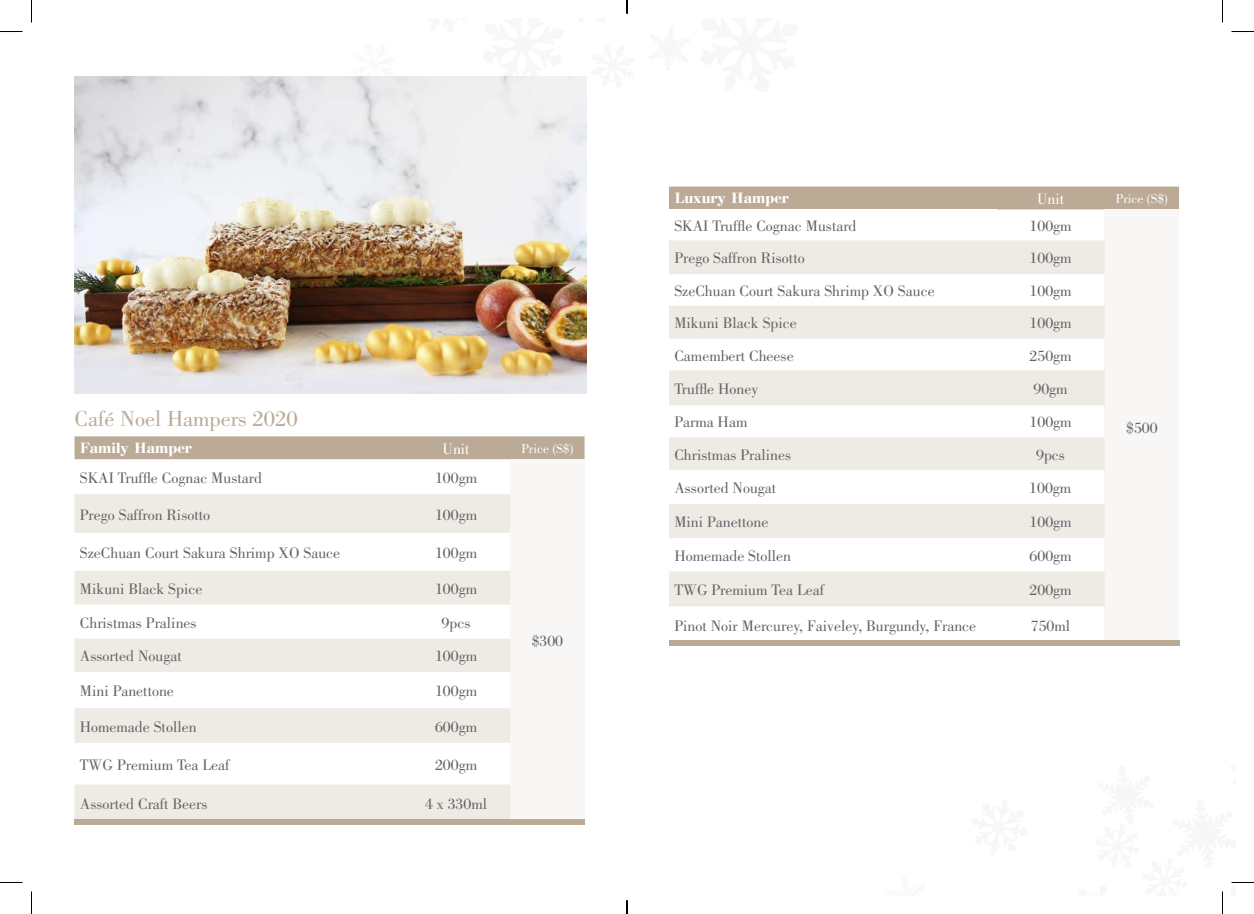
<style>
.page{position:relative;width:1254px;height:914px;background:#fff}
.page>*{position:absolute;margin:0;border:0;box-sizing:border-box;transform-origin:0 0}
.t1{font:22.5px "Bodoni";color:#bbaa96}
.t2{font:15.75px "Bodoni";color:#636366}
.t3{font:700 15.75px "Bodoni";color:#fff}
.t4{font:15.75px "Bodoni";color:#fff}
.t5{font:13.5px "Bodoni";color:#fff}
</style>
<div class="page">
<div style="left:74px;top:436px;width:510px;height:23px;background:#bbaa96"></div>
<div style="left:510px;top:459px;width:74px;height:361px;background:#f8f7f5"></div>
<svg style="left:74px;top:494px;width:436px;height:325px;fill:#eeebe5"></svg>
<div style="left:74px;top:819px;width:511px;height:6px;background:#bbaa96"></div>
<img style="left:74px;top:76px;width:512px;height:317px">
<div style="left:669px;top:186px;width:510px;height:23px;background:#bbaa96"></div>
<div style="left:1104px;top:209px;width:75px;height:434px;background:#f8f7f5"></div>
<svg style="left:669px;top:240px;width:435px;height:366px;fill:#eeebe5"></svg>
<div style="left:669px;top:640px;width:510px;height:5px;background:#bbaa96"></div>
<svg style="left:0;top:31px;width:22px;height:1px"></svg>
<svg style="left:1231px;top:31px;width:23px;height:1px"></svg>
<svg style="left:0;top:882px;width:22px;height:1px"></svg>
<svg style="left:31px;top:0;width:1px;height:22px"></svg>
<svg style="left:31px;top:891px;width:1px;height:22px"></svg>
<svg style="left:1222px;top:0;width:1px;height:22px"></svg>
<svg style="left:480px;top:0;width:148px;height:88px"></svg>
<svg style="left:626px;top:900px;width:2px;height:13px"></svg>
<h1 class="t1" style="left:74px;top:406px;width:225px">Café Noel Hampers 2020</h1>
<p class="t3" style="left:80px;top:439px;width:113px">Family Hamper</p>
<p class="t4" style="left:442px;top:440px;width:29px">Unit</p>
<p class="t5" style="left:521px;top:441px;width:54px">Price (S$)</p>
<p class="t2" style="left:80px;top:469px;width:184px">SKAI Truffle Cognac Mustard</p>
<p class="t2" style="left:435px;top:469px;width:43px">100gm</p>
<p class="t2" style="left:80px;top:505px;width:132px">Prego Saffron Risotto</p>
<p class="t2" style="left:435px;top:505px;width:43px">100gm</p>
<p class="t2" style="left:80px;top:544px;width:262px">SzeChuan Court Sakura Shrimp XO Sauce</p>
<p class="t2" style="left:435px;top:544px;width:43px">100gm</p>
<p class="t2" style="left:80px;top:579px;width:124px">Mikuni Black Spice</p>
<p class="t2" style="left:435px;top:579px;width:43px">100gm</p>
<p class="t2" style="left:80px;top:613px;width:118px">Christmas Pralines</p>
<p class="t2" style="left:441px;top:613px;width:30px">9pcs</p>
<p class="t2" style="left:80px;top:647px;width:103px">Assorted Nougat</p>
<p class="t2" style="left:435px;top:647px;width:43px">100gm</p>
<p class="t2" style="left:80px;top:682px;width:96px">Mini Panettone</p>
<p class="t2" style="left:435px;top:682px;width:43px">100gm</p>
<p class="t2" style="left:80px;top:717px;width:118px">Homemade Stollen</p>
<p class="t2" style="left:435px;top:717px;width:43px">600gm</p>
<p class="t2" style="left:80px;top:755px;width:151px">TWG Premium Tea Leaf</p>
<p class="t2" style="left:435px;top:755px;width:43px">200gm</p>
<p class="t2" style="left:80px;top:794px;width:129px">Assorted Craft Beers</p>
<p class="t2" style="left:425px;top:794px;width:64px">4 x 330ml</p>
<p class="t2" style="left:531px;top:632px;width:33px">$300</p>
<p class="t3" style="left:674px;top:190px;width:116px">Luxury Hamper</p>
<p class="t4" style="left:1037px;top:190px;width:29px">Unit</p>
<p class="t5" style="left:1115px;top:191px;width:54px">Price (S$)</p>
<p class="t2" style="left:674px;top:217px;width:184px">SKAI Truffle Cognac Mustard</p>
<p class="t2" style="left:1029px;top:217px;width:43px">100gm</p>
<p class="t2" style="left:674px;top:249px;width:132px">Prego Saffron Risotto</p>
<p class="t2" style="left:1029px;top:249px;width:43px">100gm</p>
<p class="t2" style="left:674px;top:282px;width:262px">SzeChuan Court Sakura Shrimp XO Sauce</p>
<p class="t2" style="left:1029px;top:282px;width:43px">100gm</p>
<p class="t2" style="left:674px;top:314px;width:124px">Mikuni Black Spice</p>
<p class="t2" style="left:1029px;top:314px;width:43px">100gm</p>
<p class="t2" style="left:674px;top:346px;width:121px">Camembert Cheese</p>
<p class="t2" style="left:1029px;top:346px;width:43px">250gm</p>
<p class="t2" style="left:674px;top:380px;width:86px">Truffle Honey</p>
<p class="t2" style="left:1033px;top:380px;width:36px">90gm</p>
<p class="t2" style="left:674px;top:413px;width:75px">Parma Ham</p>
<p class="t2" style="left:1029px;top:413px;width:43px">100gm</p>
<p class="t2" style="left:674px;top:446px;width:118px">Christmas Pralines</p>
<p class="t2" style="left:1036px;top:446px;width:30px">9pcs</p>
<p class="t2" style="left:674px;top:479px;width:103px">Assorted Nougat</p>
<p class="t2" style="left:1029px;top:479px;width:43px">100gm</p>
<p class="t2" style="left:674px;top:513px;width:96px">Mini Panettone</p>
<p class="t2" style="left:1029px;top:513px;width:43px">100gm</p>
<p class="t2" style="left:674px;top:547px;width:118px">Homemade Stollen</p>
<p class="t2" style="left:1029px;top:547px;width:43px">600gm</p>
<p class="t2" style="left:674px;top:581px;width:151px">TWG Premium Tea Leaf</p>
<p class="t2" style="left:1029px;top:581px;width:43px">200gm</p>
<p class="t2" style="left:674px;top:617px;width:303px">Pinot Noir Mercurey, Faiveley, Burgundy, France</p>
<p class="t2" style="left:1031px;top:617px;width:41px">750ml</p>
<p class="t2" style="left:1126px;top:418px;width:33px">$500</p>
</div>
